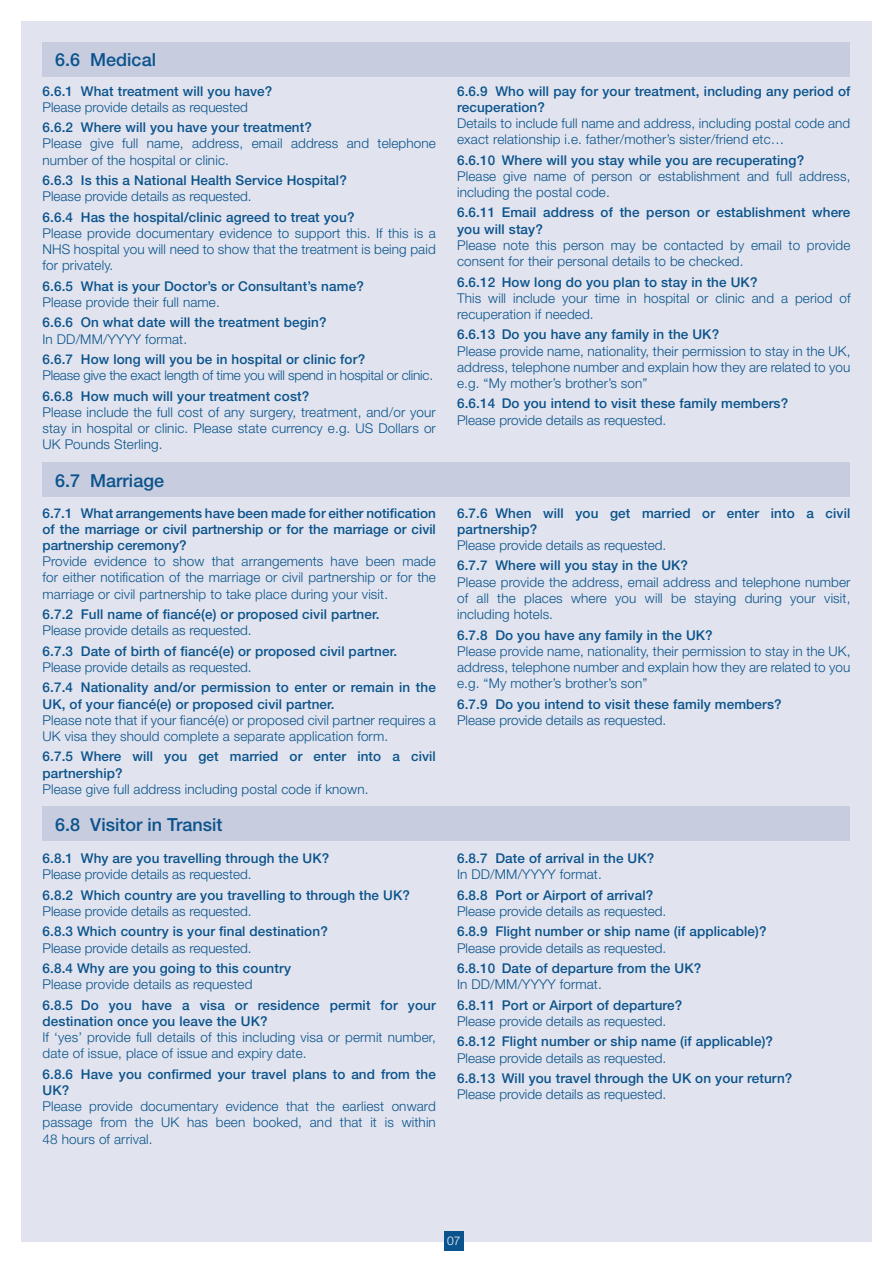
<style>
.page{position:relative;width:893px;height:1263px;background:#fff}
.page>*{position:absolute;margin:0;border:0;box-sizing:border-box;transform-origin:0 0}
.t1{font:500 18px "Helvetica Neue";color:#0b538c}
.Point-Body-Copy{font:300 13.5px/16.2px "Helvetica Neue";letter-spacing:.01em;color:#0b538c}
._3Dec-Point-POINT{font:500 13.5px/16.2px "Helvetica Neue";letter-spacing:.01em;color:#0b538c}
.Point-Body-Copy-2{font:300 13.5px "Helvetica Neue";letter-spacing:-.015em;color:#0b538c}
.t2{font:300 12px "Helvetica Neue";color:#fff}
</style>
<div class="page">
<div style="left:21px;top:21px;width:851px;height:1221px;background:#e1e4ee"></div>
<div style="left:43px;top:43px;width:807px;height:34px;background:#c7ccdf"></div>
<div style="left:43px;top:462px;width:807px;height:34px;background:#c7ccdf"></div>
<div style="left:43px;top:807px;width:807px;height:34px;background:#c7ccdf"></div>
<div style="left:444px;top:1231px;width:19px;height:20px;background:#0b538c"></div>
<p class="t1" style="left:55px;top:48px;width:102px">6.6 Medical</p>
<p class="_3Dec-Point-POINT" style="left:43px;top:83px;width:231px">6.6.1 What treatment will you have?</p>
<p class="Point-Body-Copy" style="left:43px;top:99px;width:207px">Please provide details as requested</p>
<p class="_3Dec-Point-POINT" style="left:43px;top:119px;width:271px">6.6.2 Where will you have your treatment?</p>
<p class="Point-Body-Copy" style="left:43px;top:135px;width:395px">Please give full name, address, email address and telephone number of the hospital or clinic.</p>
<p class="_3Dec-Point-POINT" style="left:43px;top:172px;width:306px">6.6.3 Is this a National Health Service Hospital?</p>
<p class="Point-Body-Copy" style="left:43px;top:188px;width:211px">Please provide details as requested.</p>
<p class="_3Dec-Point-POINT" style="left:43px;top:209px;width:313px">6.6.4 Has the hospital/clinic agreed to treat you?</p>
<p class="Point-Body-Copy" style="left:43px;top:225px;width:395px;text-align:justify">Please provide documentary evidence to support this. If this is a NHS hospital you will need to show that the treatment is being paid for privately.</p>
<p class="_3Dec-Point-POINT" style="left:43px;top:278px;width:323px">6.6.5 What is your Doctor’s or Consultant’s name?</p>
<p class="Point-Body-Copy" style="left:43px;top:294px;width:179px">Please provide their full name.</p>
<p class="_3Dec-Point-POINT" style="left:43px;top:314px;width:286px">6.6.6 On what date will the treatment begin?</p>
<p class="Point-Body-Copy" style="left:43px;top:330px;width:146px">In DD/MM/YYYY format.</p>
<p class="_3Dec-Point-POINT" style="left:43px;top:351px;width:324px">6.6.7 How long will you be in hospital or clinic for?</p>
<p class="Point-Body-Copy-2" style="left:43px;top:367px;width:392px">Please give the exact length of time you will spend in hospital or clinic.</p>
<p class="_3Dec-Point-POINT" style="left:43px;top:388px;width:268px">6.6.8 How much will your treatment cost?</p>
<p class="Point-Body-Copy" style="left:43px;top:404px;width:395px;text-align:justify">Please include the full cost of any surgery, treatment, and/or your stay in hospital or clinic. Please state currency e.g. US Dollars or UK Pounds Sterling.</p>
<p class="t1" style="left:55px;top:469px;width:110px">6.7 Marriage</p>
<p class="_3Dec-Point-POINT" style="left:43px;top:505px;width:395px;text-align:justify">6.7.1 What arrangements have been made for either notification of the marriage or civil partnership or for the marriage or civil partnership ceremony?</p>
<p class="Point-Body-Copy" style="left:43px;top:553px;width:395px;text-align:justify">Provide evidence to show that arrangements have been made for either notification of the marriage or civil partnership or for the marriage or civil partnership to take place during your visit.</p>
<p class="_3Dec-Point-POINT" style="left:43px;top:606px;width:339px">6.7.2 Full name of fiancé(e) or proposed civil partner.</p>
<p class="Point-Body-Copy" style="left:43px;top:622px;width:211px">Please provide details as requested.</p>
<p class="_3Dec-Point-POINT" style="left:43px;top:643px;width:356px">6.7.3 Date of birth of fiancé(e) or proposed civil partner.</p>
<p class="Point-Body-Copy" style="left:43px;top:659px;width:211px">Please provide details as requested.</p>
<p class="_3Dec-Point-POINT" style="left:43px;top:679px;width:395px">6.7.4 Nationality and/or permission to enter or remain in the<br>UK, of your fiancé(e) or proposed civil partner.</p>
<p class="Point-Body-Copy" style="left:43px;top:712px;width:395px">Please note that if your fiancé(e) or proposed civil partner requires a<br>UK visa they should complete a separate application form.</p>
<p class="_3Dec-Point-POINT" style="left:43px;top:748px;width:395px">6.7.5 Where will you get married or enter into a civil partnership?</p>
<p class="Point-Body-Copy" style="left:43px;top:781px;width:327px">Please give full address including postal code if known.</p>
<p class="t1" style="left:55px;top:814px;width:169px">6.8 Visitor in Transit</p>
<p class="_3Dec-Point-POINT" style="left:43px;top:850px;width:288px">6.8.1 Why are you travelling through the UK?</p>
<p class="Point-Body-Copy" style="left:43px;top:866px;width:211px">Please provide details as requested.</p>
<p class="_3Dec-Point-POINT" style="left:43px;top:887px;width:369px">6.8.2 Which country are you travelling to through the UK?</p>
<p class="Point-Body-Copy" style="left:43px;top:903px;width:211px">Please provide details as requested.</p>
<p class="_3Dec-Point-POINT" style="left:43px;top:923px;width:287px">6.8.3 Which country is your final destination?</p>
<p class="Point-Body-Copy" style="left:43px;top:939px;width:211px">Please provide details as requested.</p>
<p class="_3Dec-Point-POINT" style="left:43px;top:960px;width:250px">6.8.4 Why are you going to this country</p>
<p class="Point-Body-Copy" style="left:43px;top:976px;width:211px">Please provide details as requested</p>
<p class="_3Dec-Point-POINT" style="left:43px;top:997px;width:395px">6.8.5 Do you have a visa or residence permit for your destination once you leave the UK?</p>
<p class="Point-Body-Copy" style="left:43px;top:1029px;width:395px">If ‘yes’ provide full details of this including visa or permit number, date of issue, place of issue and expiry date.</p>
<p class="_3Dec-Point-POINT" style="left:43px;top:1066px;width:395px">6.8.6 Have you confirmed your travel plans to and from the<br>UK?</p>
<p class="Point-Body-Copy" style="left:43px;top:1098px;width:395px;text-align:justify">Please provide documentary evidence that the earliest onward passage from the UK has been booked, and that it is within 48 hours of arrival.</p>
<p class="_3Dec-Point-POINT" style="left:457px;top:83px;width:395px">6.6.9 Who will pay for your treatment, including any period of recuperation?</p>
<p class="Point-Body-Copy" style="left:457px;top:115px;width:395px">Details to include full name and address, including postal code and exact relationship i.e. father/mother’s sister/friend etc…</p>
<p class="_3Dec-Point-POINT" style="left:457px;top:152px;width:349px">6.6.10 Where will you stay while you are recuperating?</p>
<p class="Point-Body-Copy" style="left:457px;top:168px;width:395px">Please give name of person or establishment and full address, including the postal code.</p>
<p class="_3Dec-Point-POINT" style="left:457px;top:204px;width:395px">6.6.11 Email address of the person or establishment where you will stay?</p>
<p class="Point-Body-Copy" style="left:457px;top:237px;width:395px">Please note this person may be contacted by email to provide consent for their personal details to be checked.</p>
<p class="_3Dec-Point-POINT" style="left:457px;top:273px;width:302px">6.6.12 How long do you plan to stay in the UK?</p>
<p class="Point-Body-Copy" style="left:457px;top:290px;width:395px">This will include your time in hospital or clinic and a period of recuperation if needed.</p>
<p class="_3Dec-Point-POINT" style="left:457px;top:326px;width:264px">6.6.13 Do you have any family in the UK?</p>
<p class="Point-Body-Copy" style="left:457px;top:342px;width:395px;text-align:justify">Please provide name, nationality, their permission to stay in the UK, address, telephone number and explain how they are related to you e.g. “My mother’s brother’s son”</p>
<p class="_3Dec-Point-POINT" style="left:457px;top:395px;width:333px">6.6.14 Do you intend to visit these family members?</p>
<p class="Point-Body-Copy" style="left:457px;top:411px;width:211px">Please provide details as requested.</p>
<p class="_3Dec-Point-POINT" style="left:457px;top:505px;width:395px">6.7.6 When will you get married or enter into a civil partnership?</p>
<p class="Point-Body-Copy" style="left:457px;top:537px;width:211px">Please provide details as requested.</p>
<p class="_3Dec-Point-POINT" style="left:457px;top:557px;width:233px">6.7.7 Where will you stay in the UK?</p>
<p class="Point-Body-Copy" style="left:457px;top:573px;width:395px;text-align:justify">Please provide the address, email address and telephone number of all the places where you will be staying during your visit, including hotels.</p>
<p class="_3Dec-Point-POINT" style="left:457px;top:626px;width:257px">6.7.8 Do you have any family in the UK?</p>
<p class="Point-Body-Copy" style="left:457px;top:642px;width:395px;text-align:justify">Please provide name, nationality, their permission to stay in the UK, address, telephone number and explain how they are related to you e.g. “My mother’s brother’s son”</p>
<p class="_3Dec-Point-POINT" style="left:457px;top:695px;width:326px">6.7.9 Do you intend to visit these family members?</p>
<p class="Point-Body-Copy" style="left:457px;top:712px;width:211px">Please provide details as requested.</p>
<p class="_3Dec-Point-POINT" style="left:457px;top:850px;width:199px">6.8.7 Date of arrival in the UK?</p>
<p class="Point-Body-Copy" style="left:457px;top:866px;width:146px">In DD/MM/YYYY format.</p>
<p class="_3Dec-Point-POINT" style="left:457px;top:887px;width:198px">6.8.8 Port or Airport of arrival?</p>
<p class="Point-Body-Copy" style="left:457px;top:903px;width:211px">Please provide details as requested.</p>
<p class="_3Dec-Point-POINT" style="left:457px;top:923px;width:311px">6.8.9 Flight number or ship name (if applicable)?</p>
<p class="Point-Body-Copy" style="left:457px;top:939px;width:211px">Please provide details as requested.</p>
<p class="_3Dec-Point-POINT" style="left:457px;top:960px;width:246px">6.8.10 Date of departure from the UK?</p>
<p class="Point-Body-Copy" style="left:457px;top:976px;width:146px">In DD/MM/YYYY format.</p>
<p class="_3Dec-Point-POINT" style="left:457px;top:997px;width:227px">6.8.11 Port or Airport of departure?</p>
<p class="Point-Body-Copy" style="left:457px;top:1013px;width:211px">Please provide details as requested.</p>
<p class="_3Dec-Point-POINT" style="left:457px;top:1033px;width:317px">6.8.12 Flight number or ship name (if applicable)?</p>
<p class="Point-Body-Copy" style="left:457px;top:1049px;width:211px">Please provide details as requested.</p>
<p class="_3Dec-Point-POINT" style="left:457px;top:1070px;width:337px">6.8.13 Will you travel through the UK on your return?</p>
<p class="Point-Body-Copy" style="left:457px;top:1086px;width:211px">Please provide details as requested.</p>
<p class="t2" style="left:447px;top:1233px;width:15px">07</p>
</div>
